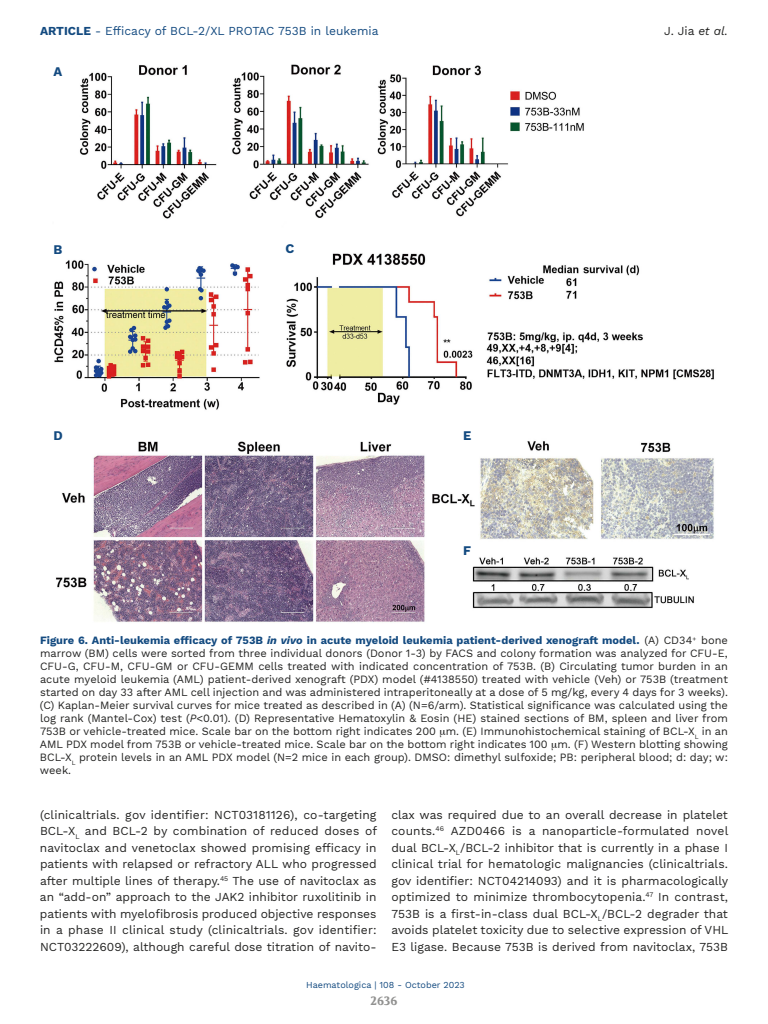
<style>
.page{position:relative;width:768px;height:1024px;background:#fff}
.page>*{position:absolute;margin:0;border:0;box-sizing:border-box;transform-origin:0 0}
.t1{font:700 13px "Work Sans";color:#134a80}
.t2{font:12px/16.5px "Work Sans";color:#222221;text-align:justify}
.t3{font:12px "Work Sans";color:#134a80}
.t4{font:700 12px "Volkhov";color:#919190}
.t5{font:11px/13px "Work Sans";color:#222221;text-align:justify}
.t6{font:9px "Work Sans";color:#134a80}
.s1{font-weight:700}
.s2{font-style:italic}
.s3{font-weight:700;color:#134a80}
.s4{font-weight:700;font-style:italic;color:#134a80}
</style>
<div class="page">
<img style="left:54px;top:64px;width:660px;height:559px">
<p class="t3" style="left:40px;top:24px;width:340px"><span class="s1">ARTICLE</span> - Efficacy of BCL-2/XL PROTAC 753B in leukemia</p>
<p class="t2" style="left:664px;top:23px;width:65px">J. Jia <span class="s2">et al.</span></p>
<p class="t1" style="left:53px;top:64px;width:10px">A</p>
<p class="t1" style="left:53px;top:242px;width:10px">B</p>
<p class="t1" style="left:285px;top:241px;width:10px">C</p>
<p class="t1" style="left:53px;top:428px;width:11px">D</p>
<p class="t1" style="left:463px;top:428px;width:10px">E</p>
<p class="t1" style="left:463px;top:543px;width:9px">F</p>
<p class="t5" style="left:40px;top:634px;width:690px"><span class="s3">Figure 6. Anti-leukemia efficacy of 753B</span> <span class="s4">in vivo</span> <span class="s3">in acute myeloid leukemia patient-derived xenograft model.</span> (A) CD34<sup>+</sup> bone marrow (BM) cells were sorted from three individual donors (Donor 1-3) by FACS and colony formation was analyzed for CFU-E, CFU-G, CFU-M, CFU-GM or CFU-GEMM cells treated with indicated concentration of 753B. (B) Circulating tumor burden in an acute myeloid leukemia (AML) patient-derived xenograft (PDX) model (#4138550) treated with vehicle (Veh) or 753B (treatment started on day 33 after AML cell injection and was administered intraperitoneally at a dose of 5 mg/kg, every 4 days for 3 weeks). (C) Kaplan-Meier survival curves for mice treated as described in (A) (N=6/arm). Statistical significance was calculated using the log rank (Mantel-Cox) test (<span class="s2">P</span>&lt;0.01). (D) Representative Hematoxylin &amp; Eosin (HE) stained sections of BM, spleen and liver from 753B or vehicle-treated mice. Scale bar on the bottom right indicates 200 m. (E) Immunohistochemical staining of BCL-X<sub>L</sub> in an AML PDX model from 753B or vehicle-treated mice. Scale bar on the bottom right indicates 100 m. (F) Western blotting showing BCL-X<sub>L</sub> protein levels in an AML PDX model (N=2 mice in each group). DMSO: dimethyl sulfoxide; PB: peripheral blood; d: day; w: week.</p>
<p class="t2" style="left:40px;top:806px;width:339px">(clinicaltrials. gov identifier: NCT03181126), co-targeting BCL-X<sub>L</sub> and BCL-2 by combination of reduced doses of navitoclax and venetoclax showed promising efficacy in patients with relapsed or refractory ALL who progressed after multiple lines of therapy.<sup>45</sup> The use of navitoclax as an “add-on” approach to the JAK2 inhibitor ruxolitinib in patients with myelofibrosis produced objective responses in a phase II clinical study (clinicaltrials. gov identifier:<br>NCT03222609), although careful dose titration of navito-</p>
<p class="t2" style="left:391px;top:806px;width:338px">clax was required due to an overall decrease in platelet counts.<sup>46</sup> AZD0466 is a nanoparticle-formulated novel dual BCL-X<sub>L</sub>/BCL-2 inhibitor that is currently in a phase I clinical trial for hematologic malignancies (clinicaltrials. gov identifier: NCT04214093) and it is pharmacologically optimized to minimize thrombocytopenia.<sup>47</sup> In contrast, 753B is a first-in-class dual BCL-X<sub>L</sub>/BCL-2 degrader that avoids platelet toxicity due to selective expression of VHL E3 ligase. Because 753B is derived from navitoclax, 753B</p>
<p class="t6" style="left:306px;top:979px;width:160px">Haematologica | 108 - October 2023</p>
<p class="t4" style="left:371px;top:993px;width:29px">2636</p>
</div>
